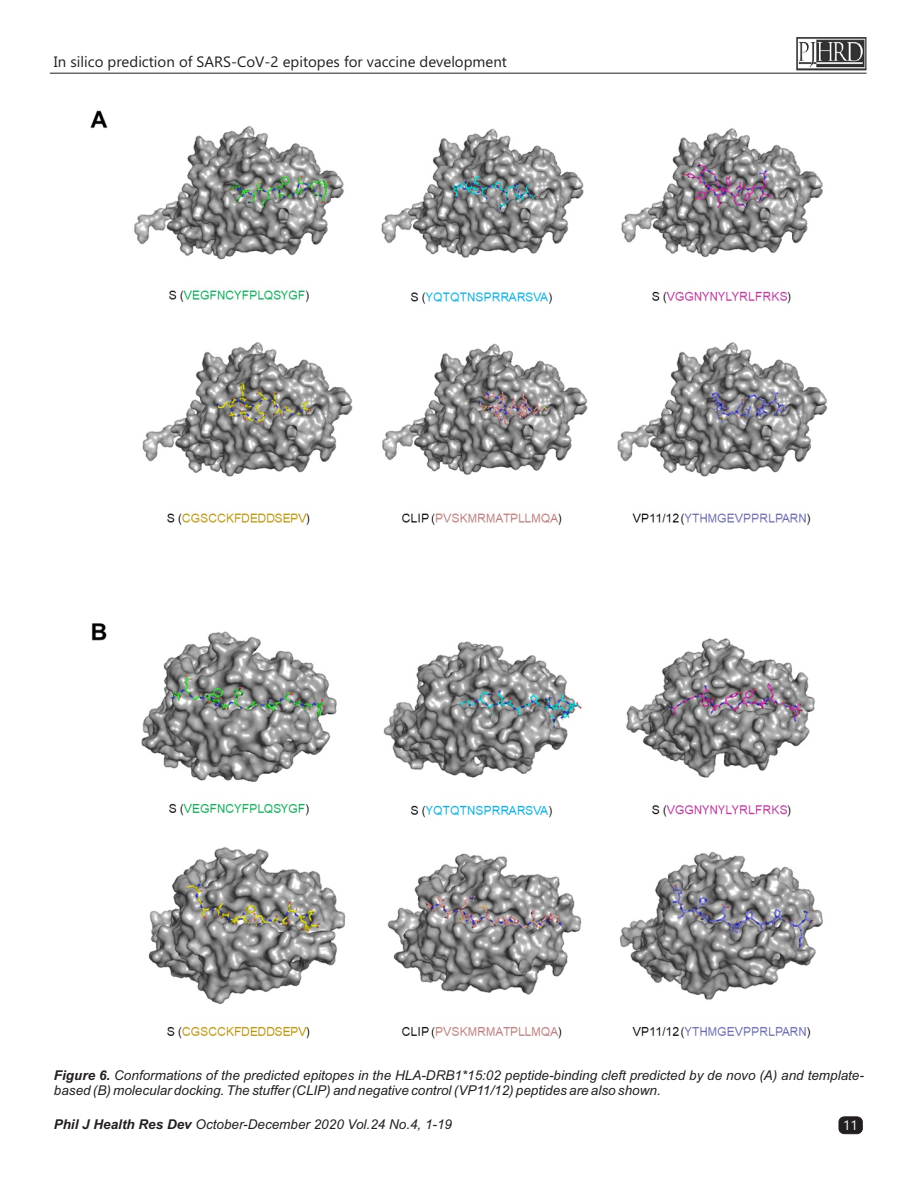
<style>
.page{position:relative;width:918px;height:1188px;background:#fff}
.page>*{position:absolute;margin:0;border:0;box-sizing:border-box;transform-origin:0 0}
.t1{font:15px "Ebrima";color:#231f20}
.t2{font:italic 13.5px/15.1px "Arial";color:#231f20}
.t3{font:13.5px "Ebrima";color:#fff}
.s1{font-weight:700}
</style>
<div class="page">
<img style="left:90px;top:110px;width:738px;height:929px">
<div style="left:839px;top:1117px;width:23px;height:17px;background:#231f20;border:1px solid #231f20;border-radius:5px"></div>
<img style="left:49px;top:37px;width:818px;height:37px">
<p class="t1" style="left:54px;top:56px;width:454px">In silico prediction of SARS-CoV-2 epitopes for vaccine development</p>
<p class="t2" style="left:54px;top:1069px;width:812px"><span class="s1">Figure 6.</span> Conformations of the predicted epitopes in the HLA-DRB1*15:02 peptide-binding cleft predicted by de novo (A) and template&shy;based (B) molecular docking. The stuffer (CLIP) and negative control (VP11/12) peptides are also shown.</p>
<p class="t2" style="left:54px;top:1118px;width:400px"><span class="s1">Phil J Health Res Dev</span> October-December 2020 Vol.24 No.4, 1-19</p>
<p class="t3" style="left:843px;top:1120px;width:16px">11</p>
</div>
